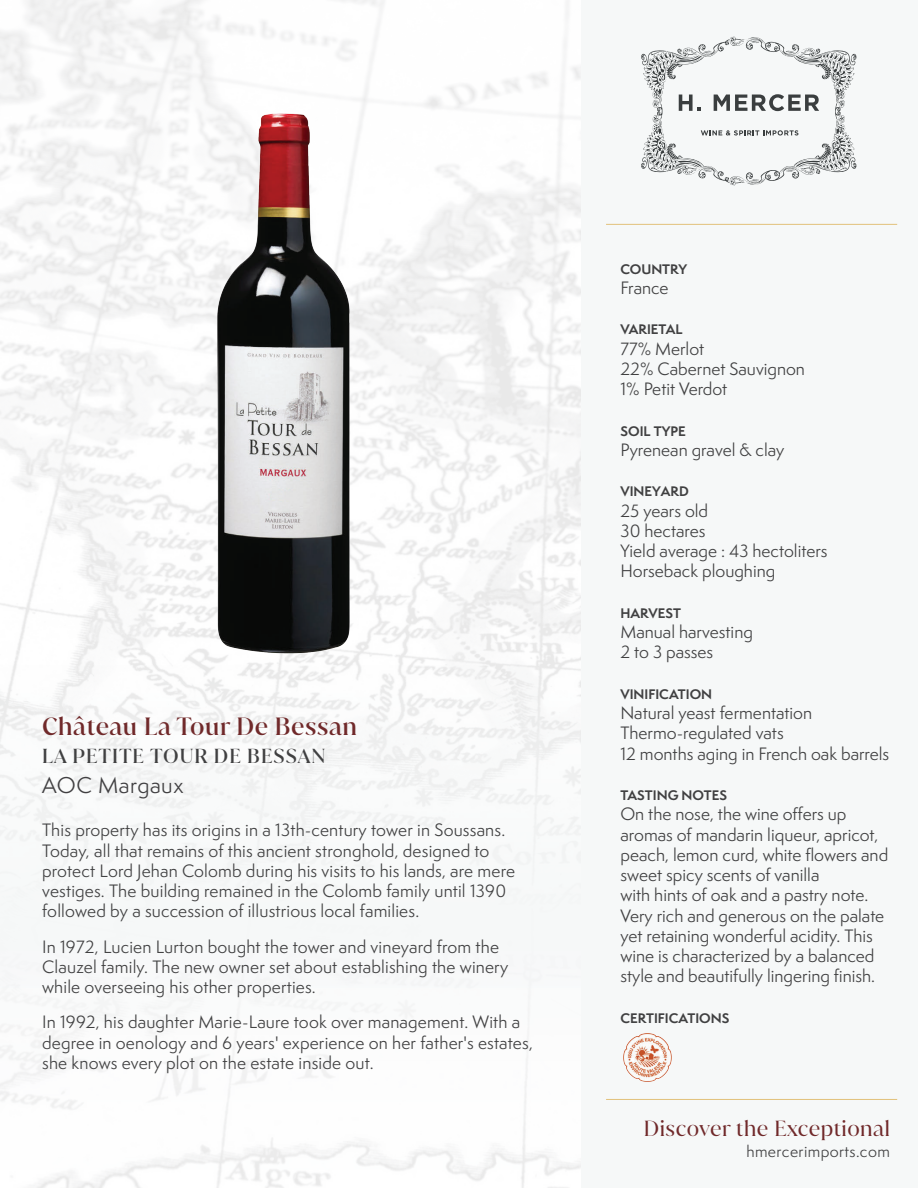
<style>
.page{position:relative;width:918px;height:1188px;background:#fff}
.page>*{position:absolute;margin:0;border:0;box-sizing:border-box;transform-origin:0 0}
.t1{font:500 24px "Juana";letter-spacing:.025em;color:#70292a}
.t2{font:21px "Juana";letter-spacing:.025em;color:#70292a}
.t3{font:21px "Semplicita Pro";letter-spacing:.025em;color:#414042}
.t4{font:500 19.5px "Juana";letter-spacing:.05em;color:#404041}
.t5{font:16.5px/20.2px "Semplicita Pro";color:#404041}
.t6{font:15px "Semplicita Pro";letter-spacing:.025em;color:#404041}
.t7{font:700 12.75px "Semplicita Pro";color:#404041}
</style>
<div class="page">
<div style="left:0;top:665px;width:696px;height:523px;background:#f8f9fa"></div>
<div style="left:581px;top:0;width:337px;height:1188px;background:#f6f8f8"></div>
<hr style="left:606px;top:1099px;width:291px;height:1px;background:#e2c17b">
<hr style="left:606px;top:224px;width:291px;height:1px;background:#e2c17b">
<svg style="left:641px;top:36px;width:216px;height:150px"></svg>
<img style="left:127px;top:73px;width:315px;height:631px">
<img style="left:623px;top:1033px;width:49px;height:49px">
<h1 class="t1" style="left:42px;top:710px;width:316px">Château La Tour De Bessan</h1>
<p class="t4" style="left:42px;top:744px;width:285px">LA PETITE TOUR DE BESSAN</p>
<p class="t3" style="left:42px;top:771px;width:143px">AOC Margaux</p>
<p class="t5" style="left:42px;top:820px;width:474px">This property has its origins in a 13th-century tower in Soussans.<br>Today, all that remains of this ancient stronghold, designed to protect Lord Jehan Colomb during his visits to his lands, are mere vestiges. The building remained in the Colomb family until 1390 followed by a succession of illustrious local families.</p>
<p class="t5" style="left:42px;top:936px;width:468px">In 1972, Lucien Lurton bought the tower and vineyard from the<br>Clauzel family. The new owner set about establishing the winery while overseeing his other properties.</p>
<p class="t5" style="left:42px;top:1012px;width:492px">In 1992, his daughter Marie-Laure took over management. With a degree in oenology and 6 years' experience on her father's estates, she knows every plot on the estate inside out.</p>
<p class="t7" style="left:620px;top:259px;width:68px">COUNTRY</p>
<p class="t5" style="left:620px;top:277px;width:50px">France</p>
<p class="t7" style="left:620px;top:320px;width:64px">VARIETAL</p>
<p class="t5" style="left:620px;top:338px;width:186px">77% Merlot<br>22% Cabernet Sauvignon<br>1% Petit Verdot</p>
<p class="t7" style="left:620px;top:421px;width:67px">SOIL TYPE</p>
<p class="t5" style="left:620px;top:439px;width:165px">Pyrenean gravel &amp; clay</p>
<p class="t7" style="left:620px;top:482px;width:70px">VINEYARD</p>
<p class="t5" style="left:620px;top:500px;width:209px">25 years old<br>30 hectares<br>Yield average : 43 hectoliters<br>Horseback ploughing</p>
<p class="t7" style="left:620px;top:603px;width:62px">HARVEST</p>
<p class="t5" style="left:620px;top:622px;width:134px">Manual harvesting<br>2 to 3 passes</p>
<p class="t7" style="left:620px;top:684px;width:93px">VINIFICATION</p>
<p class="t5" style="left:620px;top:703px;width:270px">Natural yeast fermentation<br>Thermo-regulated vats<br>12 months aging in French oak barrels</p>
<p class="t7" style="left:620px;top:786px;width:108px">TASTING NOTES</p>
<p class="t5" style="left:620px;top:804px;width:269px">On the nose, the wine offers up aromas of mandarin liqueur, apricot, peach, lemon curd, white flowers and sweet spicy scents of vanilla<br>with hints of oak and a pastry note.<br>Very rich and generous on the palate yet retaining wonderful acidity. This wine is characterized by a balanced style and beautifully lingering finish.</p>
<p class="t7" style="left:620px;top:1008px;width:110px">CERTIFICATIONS</p>
<p class="t2" style="left:644px;top:1115px;width:248px">Discover the Exceptional</p>
<p class="t6" style="left:746px;top:1141px;width:145px">hmercerimports.com</p>
</div>
